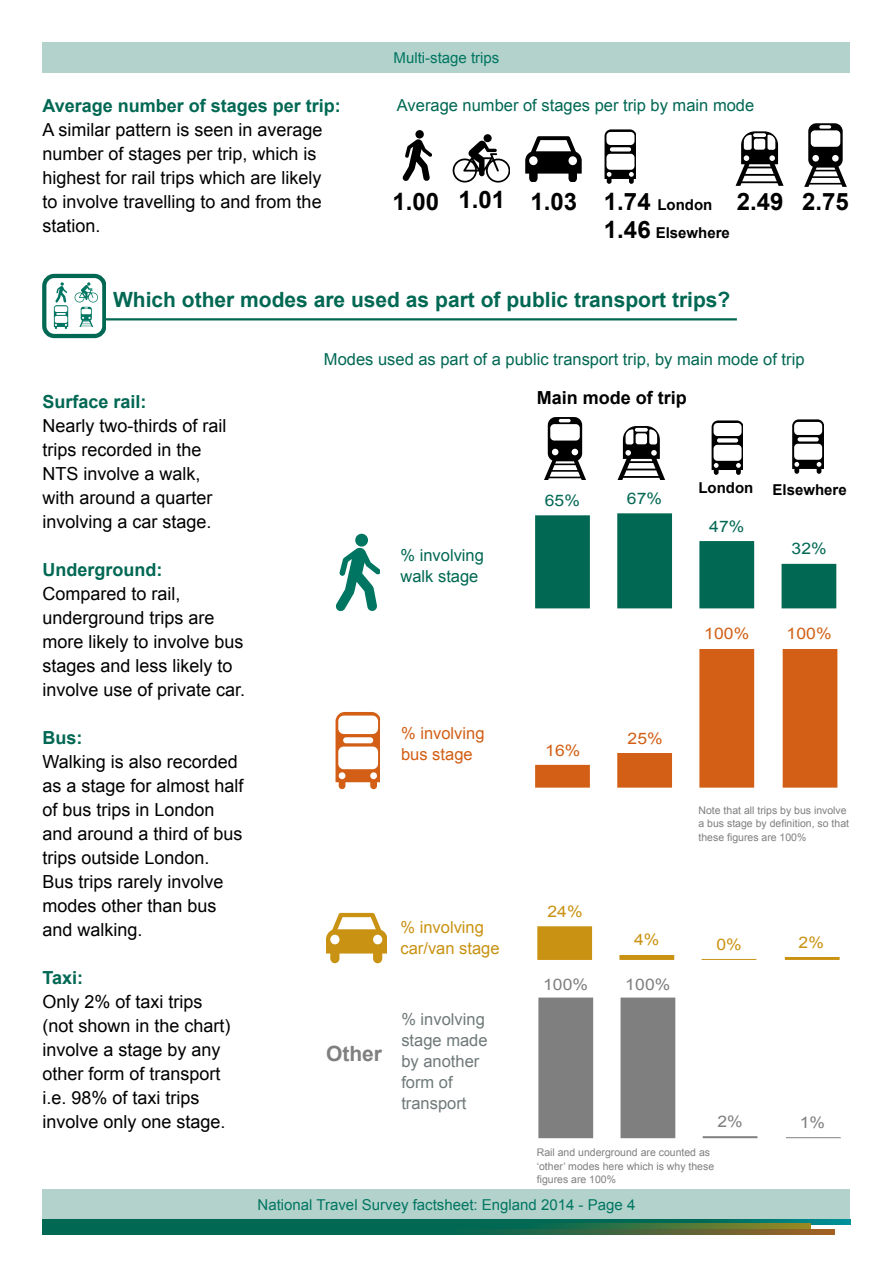
<style>
.page{position:relative;width:893px;height:1263px;background:#fff}
.page>*{position:absolute;margin:0;border:0;box-sizing:border-box;transform-origin:0 0}
.t1{font:700 24px "Arial";color:#000}
.t2{font:700 21px "Arial";color:#006853}
.t3{font:700 21px "Arial";color:#7f7f7f}
.t4{font:18px/24px "Arial";color:#000}
.t5{font:700 18px "Arial";color:#006853}
.t6{font:700 18px "Arial";color:#000}
.t7{font:16.5px/21px "Arial";color:#006853}
.t8{font:16.5px/21px "Arial";color:#6f7979}
.t9{font:16.5px/21px "Arial";color:#c99212}
.t10{font:16.5px/21px "Arial";color:#d25f15}
.t11{font:15.9px "Arial";letter-spacing:.005em;color:#d25f15;scale:1.11 1}
.t12{font:15.9px "Arial";letter-spacing:.005em;color:#006853;scale:1.11 1}
.t13{font:15.9px "Arial";letter-spacing:.005em;color:#7f7f7f;scale:1.11 1}
.t14{font:15.9px "Arial";color:#c99212;scale:1.11 1}
.t15{font:15px "Arial";color:#007662}
.t16{font:700 15px "Arial";color:#000}
.t17{font:10.5px/13.5px "Arial";color:#7f7f7f}
.s1{font-size:24px}
</style>
<div class="page">
<div style="left:43px;top:1189px;width:807px;height:30px;background:#b3d2cb"></div>
<svg style="left:43px;top:1220px;width:807px;height:5px;background:#066d57"></svg>
<svg style="left:43px;top:1224px;width:767px;height:5px;background:#1b6d4a"></svg>
<svg style="left:43px;top:1229px;width:792px;height:5px;background:#256647"></svg>
<div style="left:43px;top:43px;width:807px;height:30px;background:#b3d2cb"></div>
<hr style="left:106px;top:318px;width:631px;height:2px;background:#006853">
<svg style="left:403px;top:130px;width:28px;height:51px"></svg>
<svg style="left:453px;top:134px;width:57px;height:49px"></svg>
<svg style="left:525px;top:136px;width:56px;height:46px"></svg>
<svg style="left:604px;top:129px;width:32px;height:54px"></svg>
<svg style="left:804px;top:123px;width:43px;height:63px"></svg>
<svg style="left:736px;top:131px;width:48px;height:54px"></svg>
<div style="left:42px;top:274px;width:64px;height:64px;border:4px solid #006853;border-radius:10px"></div>
<svg style="left:75px;top:282px;width:23px;height:45px"></svg>
<svg style="left:54px;top:282px;width:14px;height:47px"></svg>
<svg style="left:535px;top:513px;width:301px;height:95px"></svg>
<div style="left:705px;top:515px;width:44px;height:22px;background:#fff"></div>
<div style="left:787px;top:537px;width:44px;height:23px;background:#fff"></div>
<svg style="left:535px;top:649px;width:302px;height:139px"></svg>
<div style="left:541px;top:739px;width:43px;height:22px;background:#fff"></div>
<div style="left:623px;top:727px;width:44px;height:22px;background:#fff"></div>
<svg style="left:537px;top:926px;width:303px;height:34px"></svg>
<div style="left:630px;top:928px;width:34px;height:23px;background:#fff"></div>
<div style="left:713px;top:933px;width:33px;height:23px;background:#fff"></div>
<div style="left:795px;top:931px;width:34px;height:22px;background:#fff"></div>
<svg style="left:538px;top:997px;width:303px;height:141px"></svg>
<div style="left:714px;top:1110px;width:34px;height:22px;background:#fff"></div>
<div style="left:796px;top:1111px;width:34px;height:22px;background:#fff"></div>
<svg style="left:336px;top:534px;width:44px;height:78px"></svg>
<svg style="left:336px;top:712px;width:44px;height:77px"></svg>
<svg style="left:326px;top:913px;width:61px;height:50px"></svg>
<svg style="left:544px;top:417px;width:42px;height:63px"></svg>
<svg style="left:617px;top:426px;width:48px;height:54px"></svg>
<svg style="left:712px;top:420px;width:31px;height:54px"></svg>
<svg style="left:792px;top:419px;width:31px;height:54px"></svg>
<p class="t5" style="left:43px;top:94px;width:300px">Average number of stages per trip:</p>
<p class="t4" style="left:43px;top:118px;width:282px">A similar pattern is seen in average number of stages per trip, which is highest for rail trips which are likely to involve travelling to and from the station.</p>
<p class="t15" style="left:394px;top:48px;width:107px">Multi-stage trips</p>
<p class="t7" style="left:397px;top:95px;width:359px">Average number of stages per trip by main mode</p>
<p class="t1" style="left:392px;top:185px;width:48px">1.00</p>
<p class="t1" style="left:459px;top:184px;width:48px">1.01</p>
<p class="t1" style="left:531px;top:185px;width:48px">1.03</p>
<p class="t16" style="left:604px;top:194px;width:110px"><span class="s1">1.74</span> London</p>
<p class="t16" style="left:604px;top:223px;width:127px"><span class="s1">1.46</span> Elsewhere</p>
<p class="t1" style="left:737px;top:185px;width:48px">2.49</p>
<p class="t1" style="left:802px;top:185px;width:48px">2.75</p>
<p class="t2" style="left:113px;top:286px;width:619px">Which other modes are used as part of public transport trips?</p>
<p class="t5" style="left:43px;top:390px;width:106px">Surface rail:</p>
<p class="t4" style="left:43px;top:414px;width:186px">Nearly two-thirds of rail trips recorded in the<br>NTS involve a walk, with around a quarter involving a car stage.</p>
<p class="t5" style="left:43px;top:558px;width:121px">Underground:</p>
<p class="t4" style="left:43px;top:582px;width:204px">Compared to rail, underground trips are more likely to involve bus stages and less likely to involve use of private car.</p>
<p class="t5" style="left:43px;top:726px;width:41px">Bus:</p>
<p class="t4" style="left:43px;top:750px;width:203px">Walking is also recorded as a stage for almost half of bus trips in London and around a third of bus trips outside London.<br>Bus trips rarely involve modes other than bus and walking.</p>
<p class="t5" style="left:43px;top:966px;width:42px">Taxi:</p>
<p class="t4" style="left:43px;top:990px;width:190px">Only 2% of taxi trips (not shown in the chart) involve a stage by any other form of transport i.e. 98% of taxi trips involve only one stage.</p>
<p class="t7" style="left:324px;top:349px;width:482px">Modes used as part of a public transport trip, by main mode of trip</p>
<p class="t7" style="left:400px;top:545px;width:85px">% involving walk stage</p>
<p class="t10" style="left:401px;top:723px;width:85px">% involving bus stage</p>
<p class="t9" style="left:400px;top:917px;width:101px">% involving car/van stage</p>
<p class="t3" style="left:326px;top:1039px;width:58px">Other</p>
<p class="t8" style="left:401px;top:1009px;width:88px">% involving stage made by another form of</p>
<p class="t8" style="left:401px;top:1093px;width:67px">transport</p>
<p class="t6" style="left:537px;top:385px;width:152px">Main mode of trip</p>
<p class="t12" style="left:545px;top:490px;width:33px">65%</p>
<p class="t12" style="left:627px;top:488px;width:33px">67%</p>
<p class="t16" style="left:698px;top:478px;width:56px">London</p>
<p class="t16" style="left:772px;top:480px;width:76px">Elsewhere</p>
<p class="t12" style="left:709px;top:516px;width:33px">47%</p>
<p class="t12" style="left:791px;top:538px;width:33px">32%</p>
<p class="t11" style="left:704px;top:623px;width:42px">100%</p>
<p class="t11" style="left:786px;top:623px;width:42px">100%</p>
<p class="t11" style="left:545px;top:740px;width:33px">16%</p>
<p class="t14" style="left:547px;top:901px;width:33px">24%</p>
<p class="t11" style="left:627px;top:728px;width:33px">25%</p>
<p class="t17" style="left:698px;top:803px;width:152px">Note that all trips by bus involve a bus stage by definition, so that these figures are 100%</p>
<p class="t14" style="left:634px;top:929px;width:24px">4%</p>
<p class="t14" style="left:716px;top:934px;width:24px">0%</p>
<p class="t14" style="left:799px;top:932px;width:24px">2%</p>
<p class="t13" style="left:543px;top:974px;width:42px">100%</p>
<p class="t13" style="left:625px;top:974px;width:42px">100%</p>
<p class="t13" style="left:717px;top:1111px;width:24px">2%</p>
<p class="t13" style="left:800px;top:1112px;width:24px">1%</p>
<p class="t17" style="left:537px;top:1146px;width:179px">Rail and underground are counted as ‘other’ modes here which is why these figures are 100%</p>
<p class="t15" style="left:258px;top:1195px;width:379px">National Travel Survey factsheet: England 2014 - Page 4</p>
</div>
